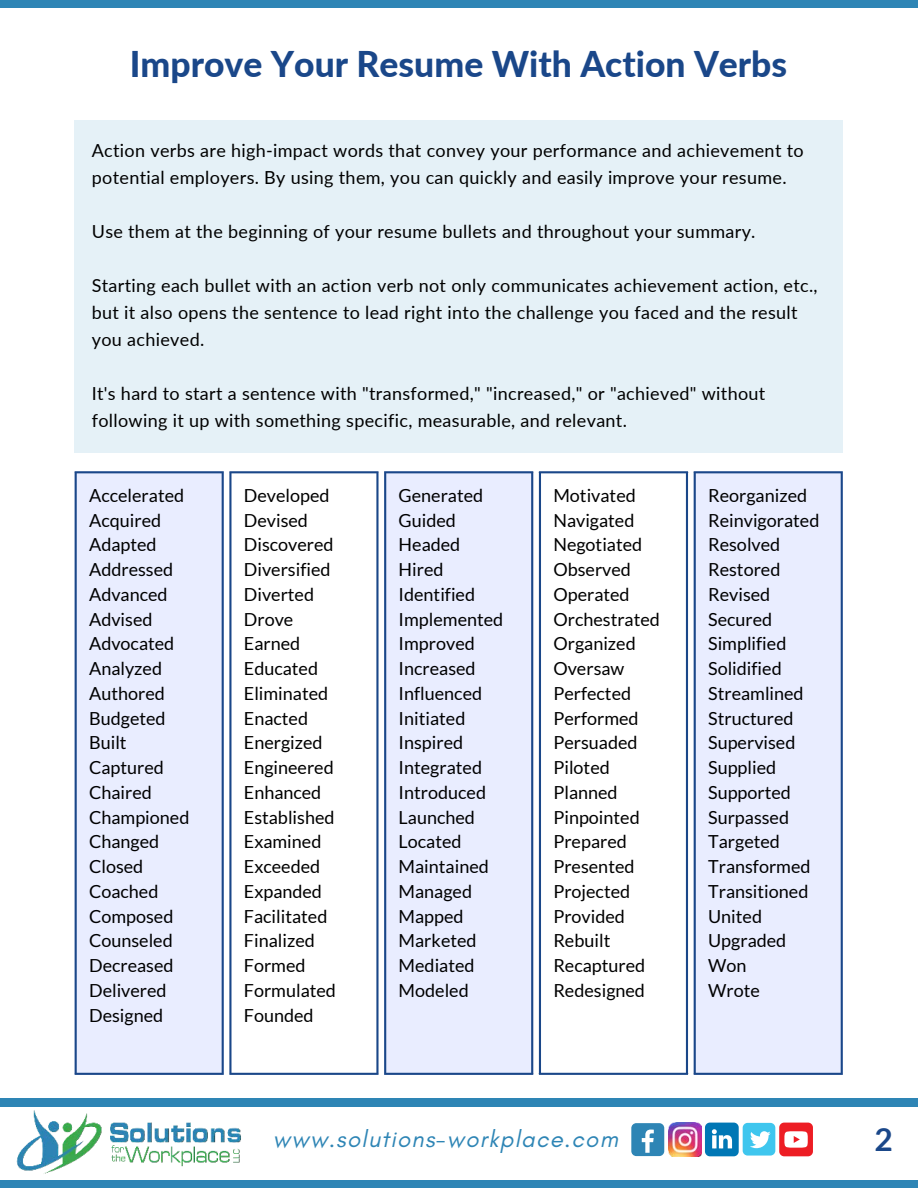
<style>
.page{position:relative;width:918px;height:1188px;background:#fff}
.page>*{position:absolute;margin:0;border:0;box-sizing:border-box;transform-origin:0 0}
.t1{font:800 35.55px "Lato";color:#1a4789}
.t2{font:700 31.5px "Lato";color:#1a4789}
.t3{font:italic 24px "Glacial Indifference";letter-spacing:.05em;color:#2e85b5}
.t4{font:18px/24.8px "Lato";color:#000}
.t5{font:18px/27px "Lato";letter-spacing:.02em;color:#000}
</style>
<div class="page">
<div style="left:0;top:0;width:918px;height:8px;background:#2e85b5"></div>
<div style="left:0;top:1098px;width:918px;height:8px;background:#2e85b5"></div>
<div style="left:0;top:1181px;width:918px;height:7px;background:#2e85b5"></div>
<img style="left:0;top:1106px;width:259px;height:75px">
<div style="left:631px;top:1123px;width:33px;height:33px;background:#2e85b5;border-radius:5px"></div>
<svg style="left:642px;top:1130px;width:12px;height:23px"></svg>
<div style="left:743px;top:1123px;width:32px;height:33px;background:#3fc6ee;border-radius:5px"></div>
<svg style="left:750px;top:1131px;width:21px;height:17px"></svg>
<svg style="left:779px;top:1123px;width:34px;height:33px"></svg>
<svg style="left:705px;top:1123px;width:34px;height:33px"></svg>
<img style="left:668px;top:1122px;width:34px;height:34px">
<div style="left:75px;top:120px;width:768px;height:332px;background:#e5f1f7"></div>
<div style="left:77px;top:471px;width:764px;height:604px;background:#e9edff"></div>
<svg style="left:232px;top:471px;width:454px;height:604px"></svg>
<hr style="left:75px;top:473px;width:2px;height:600px;background:#1a4789">
<hr style="left:222px;top:473px;width:2px;height:600px;background:#1a4789">
<hr style="left:75px;top:471px;width:149px;height:2px;background:#1a4789">
<hr style="left:75px;top:1073px;width:149px;height:2px;background:#1a4789">
<hr style="left:229px;top:473px;width:3px;height:600px;background:#1a4789">
<hr style="left:376px;top:473px;width:3px;height:600px;background:#1a4789">
<hr style="left:229px;top:471px;width:150px;height:2px;background:#1a4789">
<hr style="left:229px;top:1073px;width:150px;height:2px;background:#1a4789">
<hr style="left:384px;top:473px;width:2px;height:600px;background:#1a4789">
<hr style="left:531px;top:473px;width:2px;height:600px;background:#1a4789">
<hr style="left:384px;top:471px;width:149px;height:2px;background:#1a4789">
<hr style="left:384px;top:1073px;width:149px;height:2px;background:#1a4789">
<hr style="left:539px;top:473px;width:2px;height:600px;background:#1a4789">
<hr style="left:686px;top:473px;width:2px;height:600px;background:#1a4789">
<hr style="left:539px;top:471px;width:149px;height:2px;background:#1a4789">
<hr style="left:539px;top:1073px;width:149px;height:2px;background:#1a4789">
<hr style="left:694px;top:473px;width:2px;height:600px;background:#1a4789">
<hr style="left:841px;top:473px;width:2px;height:600px;background:#1a4789">
<hr style="left:694px;top:471px;width:149px;height:2px;background:#1a4789">
<hr style="left:694px;top:1073px;width:149px;height:2px;background:#1a4789">
<h1 class="t1" style="left:130px;top:37px;width:659px">Improve Your Resume With Action Verbs</h1>
<p class="t5" style="left:92px;top:136px;width:713px">Action verbs are high-impact words that convey your performance and achievement to potential employers. By using them, you can quickly and easily improve your resume.</p>
<p class="t5" style="left:92px;top:217px;width:665px">Use them at the beginning of your resume bullets and throughout your summary.</p>
<p class="t5" style="left:92px;top:271px;width:727px">Starting each bullet with an action verb not only communicates achievement action, etc., but it also opens the sentence to lead right into the challenge you faced and the result you achieved.</p>
<p class="t5" style="left:92px;top:379px;width:675px">It's hard to start a sentence with "transformed," "increased," or "achieved" without following it up with something specific, measurable, and relevant.</p>
<p class="t4" style="left:89px;top:483px;width:102px">Accelerated<br>Acquired<br>Adapted<br>Addressed<br>Advanced<br>Advised<br>Advocated<br>Analyzed<br>Authored<br>Budgeted<br>Built<br>Captured<br>Chaired<br>Championed<br>Changed<br>Closed<br>Coached<br>Composed<br>Counseled<br>Decreased<br>Delivered<br>Designed</p>
<p class="t4" style="left:244px;top:483px;width:94px">Developed<br>Devised<br>Discovered<br>Diversified<br>Diverted<br>Drove<br>Earned<br>Educated<br>Eliminated<br>Enacted<br>Energized<br>Engineered<br>Enhanced<br>Established<br>Examined<br>Exceeded<br>Expanded<br>Facilitated<br>Finalized<br>Formed<br>Formulated<br>Founded</p>
<p class="t4" style="left:399px;top:483px;width:106px">Generated<br>Guided<br>Headed<br>Hired<br>Identified<br>Implemented<br>Improved<br>Increased<br>Influenced<br>Initiated<br>Inspired<br>Integrated<br>Introduced<br>Launched<br>Located<br>Maintained<br>Managed<br>Mapped<br>Marketed<br>Mediated<br>Modeled</p>
<p class="t4" style="left:553px;top:483px;width:108px">Motivated<br>Navigated<br>Negotiated<br>Observed<br>Operated<br>Orchestrated<br>Organized<br>Oversaw<br>Perfected<br>Performed<br>Persuaded<br>Piloted<br>Planned<br>Pinpointed<br>Prepared<br>Presented<br>Projected<br>Provided<br>Rebuilt<br>Recaptured<br>Redesigned</p>
<p class="t4" style="left:708px;top:483px;width:113px">Reorganized<br>Reinvigorated<br>Resolved<br>Restored<br>Revised<br>Secured<br>Simplified<br>Solidified<br>Streamlined<br>Structured<br>Supervised<br>Supplied<br>Supported<br>Surpassed<br>Targeted<br>Transformed<br>Transitioned<br>United<br>Upgraded<br>Won<br>Wrote</p>
<h3 class="t3" style="left:273px;top:1126px;width:347px">www.solutions-workplace.com</h3>
<h2 class="t2" style="left:874px;top:1122px;width:20px">2</h2>
</div>
